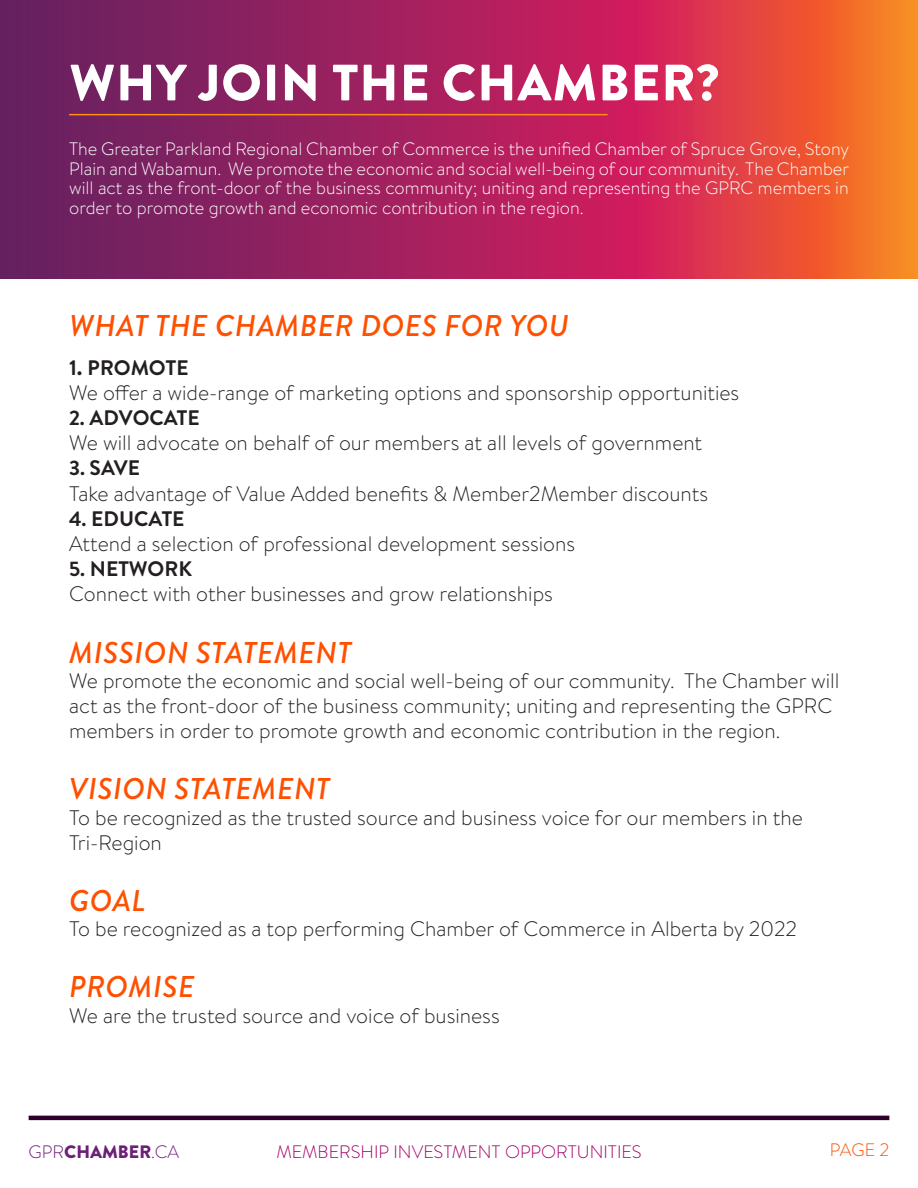
<style>
.page{position:relative;width:918px;height:1188px;background:#fff}
.page>*{position:absolute;margin:0;border:0;box-sizing:border-box;transform-origin:0 0}
.t1{font:900 51px "Brandon Grotesque";letter-spacing:.02em;color:#fff}
.Orange_Header{font:italic 500 30px "Brandon Grotesque";letter-spacing:.02em;color:#fe5000}
.t2{font:300 21px/25.2px "Brandon Text";color:#231f20}
.t3{font:700 21px "Brandon Grotesque";color:#231f20}
.t4{font:700 21px "Brandon Text";letter-spacing:-.005em;color:#231f20}
.Membership_Level_Des{font:300 18px/19.5px "Brandon Text";color:#fff;text-align:justify}
.t5{font:300 18px "Brandon Text";color:#a20067}
.t6{font:900 18px "Brandon Text";color:#6d2077}
.t7{font:300 18px "Brandon Text";color:#fe5000}
.s1{font-weight:300}
</style>
<div class="page">
<svg style="left:0;top:0;width:918px;height:279px;background:#b02e53"></svg>
<hr style="left:29px;top:1116px;width:860px;height:4px;background:#2f002c">
<hr style="left:69px;top:114px;width:539px;height:1px;background:#ff9015">
<p class="t1" style="left:69px;top:47px;width:651px">WHY JOIN THE CHAMBER?</p>
<p class="Membership_Level_Des" style="left:69px;top:139px;width:782px">The Greater Parkland Regional Chamber of Commerce is the unified Chamber of Spruce Grove, Stony Plain and Wabamun. We promote the economic and social well-being of our community. The Chamber will act as the front-door of the business community; uniting and representing the GPRC members in order to promote growth and economic contribution in the region.</p>
<p class="Orange_Header" style="left:69px;top:305px;width:501px">WHAT THE CHAMBER DOES FOR YOU</p>
<p class="t4" style="left:69px;top:353px;width:121px">1. PROMOTE</p>
<p class="t2" style="left:69px;top:379px;width:672px">We offer a wide-range of marketing options and sponsorship opportunities</p>
<p class="t3" style="left:69px;top:403px;width:132px">2. ADVOCATE</p>
<p class="t2" style="left:69px;top:430px;width:635px">We will advocate on behalf of our members at all levels of government</p>
<p class="t3" style="left:69px;top:453px;width:73px">3. SAVE</p>
<p class="t2" style="left:69px;top:480px;width:641px">Take advantage of Value Added benefits &amp; Member2Member discounts</p>
<p class="t3" style="left:69px;top:504px;width:117px">4. EDUCATE</p>
<p class="t2" style="left:69px;top:530px;width:508px">Attend a selection of professional development sessions</p>
<p class="t3" style="left:69px;top:554px;width:125px">5. NETWORK</p>
<p class="t2" style="left:69px;top:581px;width:485px">Connect with other businesses and grow relationships</p>
<p class="Orange_Header" style="left:69px;top:631px;width:283px">MISSION STATEMENT</p>
<p class="t2" style="left:69px;top:667px;width:772px">We promote the economic and social well-being of our community. The Chamber will act as the front-door of the business community; uniting and representing the GPRC members in order to promote growth and economic contribution in the region.</p>
<p class="Orange_Header" style="left:69px;top:768px;width:262px">VISION STATEMENT</p>
<p class="t2" style="left:69px;top:804px;width:735px">To be recognized as the trusted source and business voice for our members in the<br>Tri-Region</p>
<p class="Orange_Header" style="left:69px;top:880px;width:78px">GOAL</p>
<p class="t2" style="left:69px;top:916px;width:730px">To be recognized as a top performing Chamber of Commerce in Alberta by 2022</p>
<p class="Orange_Header" style="left:69px;top:966px;width:127px">PROMISE</p>
<p class="t2" style="left:69px;top:1002px;width:432px">We are the trusted source and voice of business</p>
<p class="t6" style="left:29px;top:1139px;width:152px"><span class="s1">GPR</span>CHAMBER<span class="s1">.CA</span></p>
<p class="t5" style="left:276px;top:1140px;width:367px">MEMBERSHIP INVESTMENT OPPORTUNITIES</p>
<p class="t7" style="left:830px;top:1138px;width:61px">PAGE 2</p>
</div>
